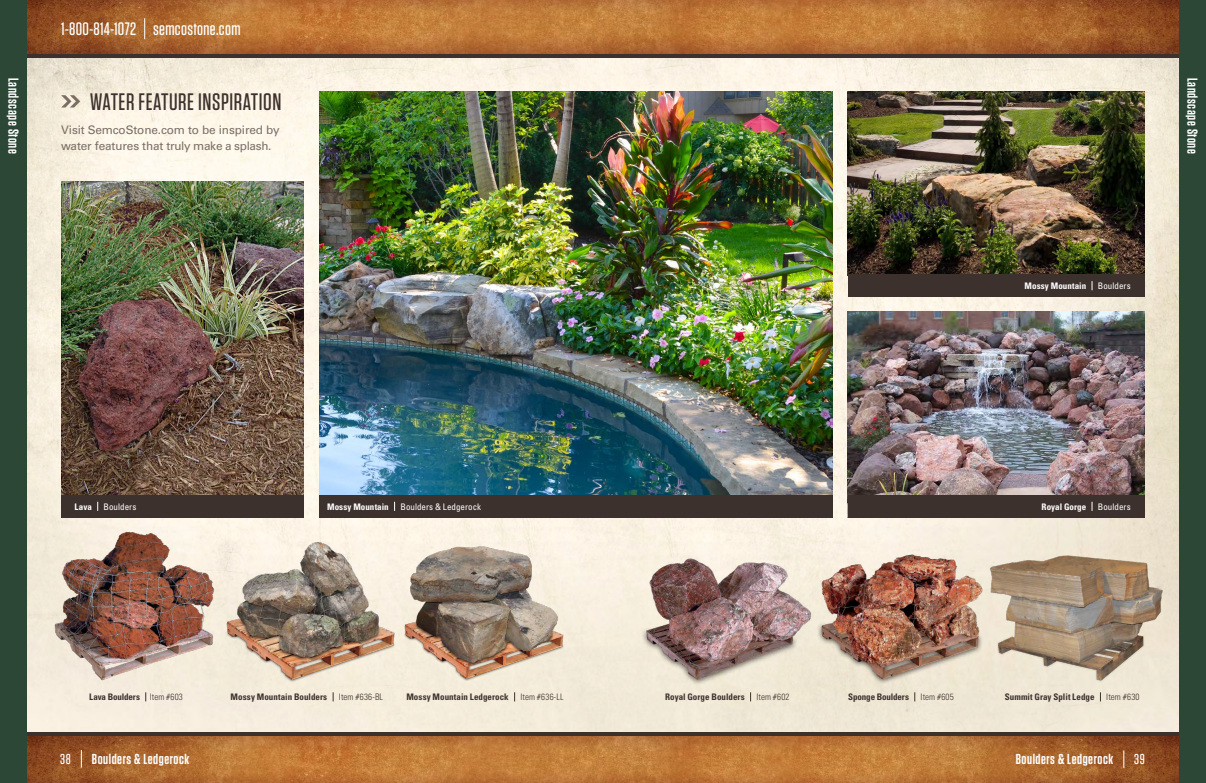
<style>
.page{position:relative;width:1206px;height:783px;background:#fff}
.page>*{position:absolute;margin:0;border:0;box-sizing:border-box;transform-origin:0 0}
.t1{font:500 23.8px "Tungsten";letter-spacing:.025em;color:#3d312d}
.t2{font:500 18px "Tungsten";letter-spacing:.02em;color:#fff}
.t3{font:600 14.4px "Tungsten";letter-spacing:.04em;color:#fff}
.t4{font:11.8px/16.2px "Univers LT Std";letter-spacing:-.01em;color:#7a6e66}
.t5{font:700 condensed 9px "Univers LT Std";letter-spacing:.005em;color:#3d312d}
.t6{font:300 condensed 9px "Univers LT Std";letter-spacing:.01em;color:#3d312d}
.t7{font:condensed 9px "Univers LT Std";color:#fff}
.t8{font:700 condensed 9px "Univers LT Std";letter-spacing:.005em;color:#fff}
.s1{font-weight:300}
.s2{font-weight:500}
</style>
<div class="page">
<img style="left:607px;top:58px;width:572px;height:674px">
<img style="left:27px;top:58px;width:580px;height:674px">
<img style="left:248px;top:539px;width:150px;height:144px">
<img style="left:398px;top:540px;width:172px;height:145px">
<img style="left:31px;top:518px;width:217px;height:185px">
<img style="left:61px;top:181px;width:243px;height:314px">
<div style="left:61px;top:495px;width:243px;height:22px;background:#3d312d"></div>
<svg style="left:61px;top:95px;width:19px;height:13px"></svg>
<img style="left:319px;top:91px;width:514px;height:404px">
<div style="left:319px;top:495px;width:514px;height:22px;background:#3d312d"></div>
<img style="left:634px;top:536px;width:181px;height:167px">
<img style="left:812px;top:542px;width:174px;height:150px">
<img style="left:986px;top:550px;width:181px;height:136px">
<img style="left:848px;top:312px;width:297px;height:183px">
<div style="left:848px;top:495px;width:297px;height:22px;background:#3d312d"></div>
<img style="left:848px;top:91px;width:297px;height:183px">
<div style="left:848px;top:274px;width:297px;height:23px;background:#3d312d"></div>
<img style="left:27px;top:0;width:1152px;height:54px">
<hr style="left:603px;top:54px;width:603px;height:4px;background:#3d312d">
<hr style="left:0;top:54px;width:603px;height:4px;background:#3d312d">
<img style="left:27px;top:736px;width:571px;height:47px">
<img style="left:598px;top:736px;width:581px;height:47px">
<hr style="left:598px;top:732px;width:608px;height:4px;background:#3d312d">
<hr style="left:0;top:732px;width:607px;height:4px;background:#3d312d">
<svg style="left:144px;top:18px;width:1px;height:21px"></svg>
<div style="left:1179px;top:0;width:27px;height:783px;background:#2c4735"></div>
<div style="left:0;top:0;width:27px;height:783px;background:#2c4735"></div>
<svg style="left:81px;top:750px;width:1px;height:18px"></svg>
<svg style="left:1123px;top:750px;width:1px;height:18px"></svg>
<h2 class="t2" style="left:61px;top:19px;width:181px">1-800-814-1072 semcostone.com</h2>
<h3 class="t3" style="left:21px;top:78px;width:77px;rotate:90deg">Landscape Stone</h3>
<h3 class="t3" style="left:1200px;top:78px;width:77px;rotate:90deg">Landscape Stone</h3>
<h1 class="t1" style="left:90px;top:90px;width:193px">WATER FEATURE INSPIRATION</h1>
<h3 class="t4" style="left:61px;top:122px;width:220px">Visit SemcoStone.com to be inspired by water features that truly make a splash.</h3>
<p class="t8" style="left:1025px;top:281px;width:63px">Mossy Mountain</p>
<p class="t7" style="left:1098px;top:280px;width:34px">Boulders</p>
<p class="t8" style="left:75px;top:501px;width:19px">Lava</p>
<p class="t7" style="left:104px;top:501px;width:34px">Boulders</p>
<p class="t8" style="left:327px;top:501px;width:63px">Mossy Mountain</p>
<p class="t7" style="left:400px;top:501px;width:82px">Boulders &amp; Ledgerock</p>
<p class="t8" style="left:1042px;top:501px;width:46px">Royal Gorge</p>
<p class="t7" style="left:1098px;top:501px;width:34px">Boulders</p>
<p class="t5" style="left:89px;top:692px;width:95px">Lava Boulders <span class="s1">Item #603</span></p>
<p class="t5" style="left:231px;top:692px;width:98px">Mossy Mountain Boulders</p>
<p class="t6" style="left:339px;top:692px;width:46px">Item #636-BL</p>
<p class="t5" style="left:406px;top:692px;width:104px">Mossy Mountain Ledgerock</p>
<p class="t6" style="left:520px;top:692px;width:45px">Item #636-LL</p>
<p class="t5" style="left:665px;top:692px;width:81px">Royal Gorge Boulders</p>
<p class="t6" style="left:756px;top:692px;width:35px">Item #602</p>
<p class="t5" style="left:848px;top:692px;width:62px">Sponge Boulders</p>
<p class="t6" style="left:921px;top:692px;width:35px">Item #605</p>
<p class="t5" style="left:1005px;top:692px;width:91px">Summit Gray Split Ledge</p>
<p class="t6" style="left:1106px;top:692px;width:35px">Item #630</p>
<h3 class="t3" style="left:60px;top:751px;width:131px"><span class="s2">38</span> Boulders &amp; Ledgerock</h3>
<h3 class="t3" style="left:1016px;top:752px;width:131px">Boulders &amp; Ledgerock <span class="s2">39</span></h3>
</div>
